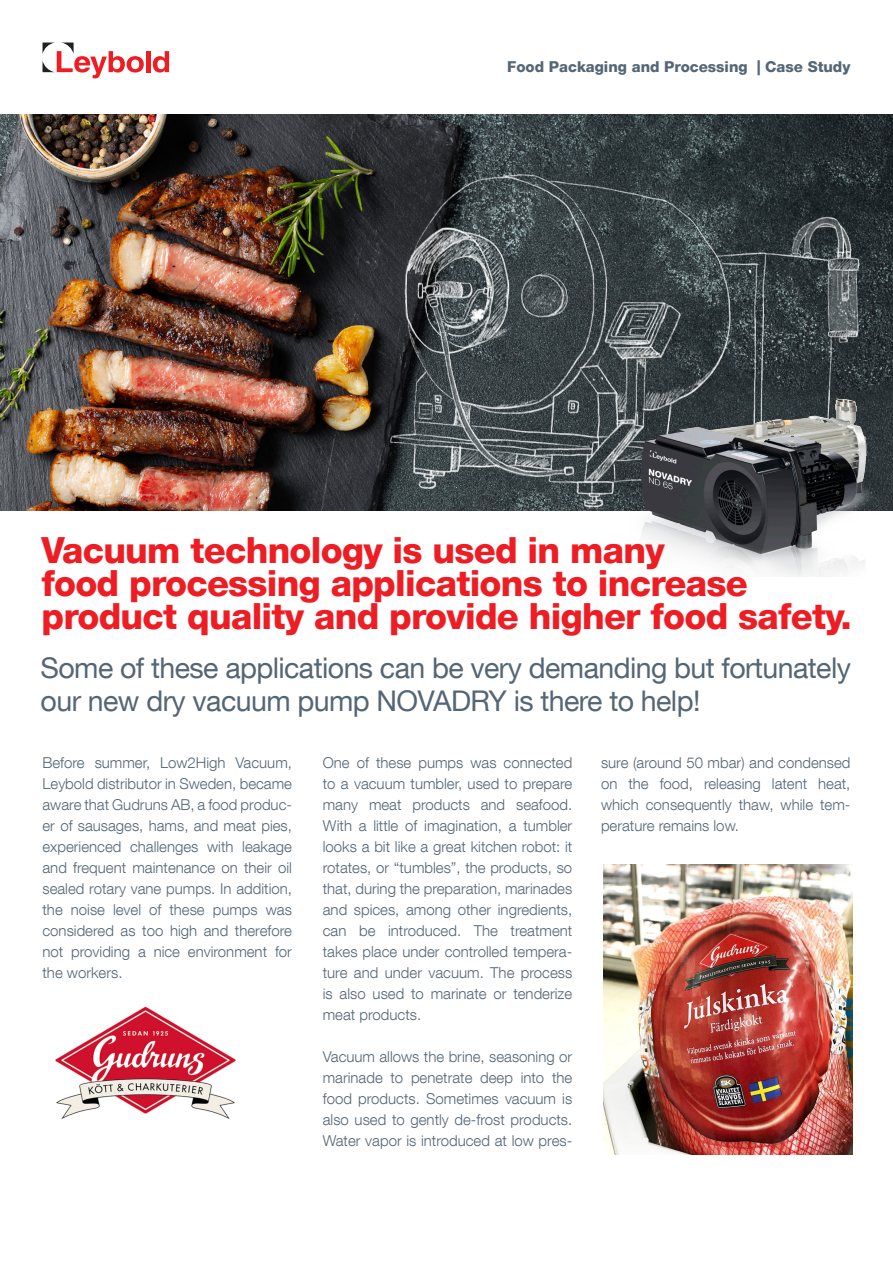
<style>
.page{position:relative;width:893px;height:1263px;background:#fff}
.page>*{position:absolute;margin:0;border:0;box-sizing:border-box;transform-origin:0 0}
.t1{font:800 36px "Helvetica Neue LT Com";letter-spacing:-.02em;color:#ee1d23}
.t2{font:28.5px/33px "Helvetica Neue LT Com";letter-spacing:-.02em;color:#546675}
.t3{font:300 15px/21px "Helvetica Neue LT Com";color:#546675;text-align:justify}
.t4{font:800 15px "Helvetica Neue LT Com";color:#546675}
</style>
<div class="page">
<hr style="left:146px;top:51px;width:4px;height:21px;background:#ee1d23">
<svg style="left:153px;top:51px;width:16px;height:22px"></svg>
<svg style="left:43px;top:43px;width:101px;height:35px"></svg>
<img style="left:0;top:115px;width:893px;height:395px">
<img style="left:55px;top:1006px;width:181px;height:113px">
<img style="left:603px;top:864px;width:250px;height:290px">
<img style="left:379px;top:143px;width:505px;height:368px">
<img style="left:621px;top:374px;width:272px;height:202px">
<p class="t4" style="left:507px;top:58px;width:345px">Food Packaging and Processing | Case Study</p>
<p class="t1" style="left:41px;top:529px;width:625px">Vacuum technology is used in many</p>
<p class="t1" style="left:41px;top:562px;width:708px">food processing applications to increase</p>
<p class="t1" style="left:41px;top:595px;width:812px">product quality and provide higher food safety.</p>
<p class="t2" style="left:41px;top:650px;width:812px">Some of these applications can be very demanding but fortunately our new dry vacuum pump NOVADRY is there to help!</p>
<p class="t3" style="left:43px;top:752px;width:251px">Before summer, Low2High Vacuum, Leybold distributor in Sweden, became aware that Gudruns AB, a food produc&shy;er of sausages, hams, and meat pies, experienced challenges with leakage and frequent maintenance on their oil sealed rotary vane pumps. In addition, the noise level of these pumps was considered as too high and therefore not providing a nice environment for the workers.</p>
<p class="t3" style="left:323px;top:752px;width:251px">One of these pumps was connected to a vacuum tumbler, used to prepare many meat products and seafood.<br>With a little of imagination, a tumbler looks a bit like a great kitchen robot: it rotates, or “tumbles”, the products, so that, during the preparation, marinades and spices, among other ingredients, can be introduced. The treatment takes place under controlled tempera&shy;ture and under vacuum. The process is also used to marinate or tenderize meat products.</p>
<p class="t3" style="left:323px;top:1046px;width:251px">Vacuum allows the brine, seasoning or marinade to penetrate deep into the food products. Sometimes vacuum is also used to gently de-frost products.<br>Water vapor is introduced at low pres-</p>
<p class="t3" style="left:601px;top:752px;width:251px">sure (around 50 mbar) and condensed on the food, releasing latent heat, which consequently thaw, while tem&shy;perature remains low.</p>
</div>
